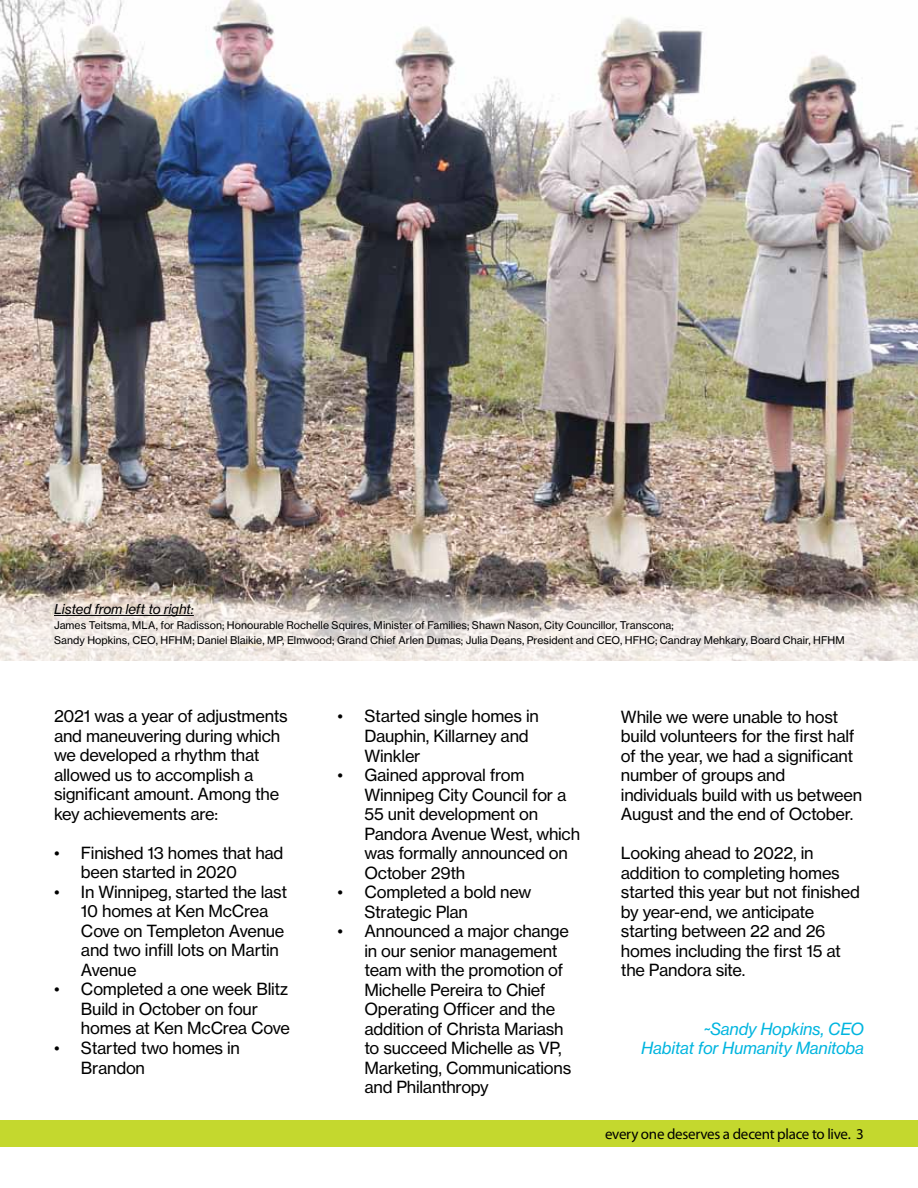
<style>
.page{position:relative;width:918px;height:1188px;background:#fff}
.page>*{position:absolute;margin:0;border:0;box-sizing:border-box;transform-origin:0 0}
.t1{font:16.5px/19.5px "N Haas Grotesk TX Pro 55 Rg";letter-spacing:-.015em;color:#000}
.t2{font:16.5px/19.5px "N Haas Grotesk TX Pro 56 It";letter-spacing:-.015em;color:#00b5df;text-align:right}
.t3{font:15px "Myriad Pro";letter-spacing:-.02em;color:#000}
.t4{font:13.5px "N Haas Grotesk TX Pro 56 It";letter-spacing:-.015em;color:#000}
.t5{font:10.5px/15px "N Haas Grotesk TX Pro 55 Rg";letter-spacing:.005em;color:#000}
</style>
<div class="page">
<img style="left:0;top:0;width:918px;height:593px">
<svg style="left:0;top:593px;width:918px;height:68px;background:#dfd8d2"></svg>
<hr style="left:54px;top:615px;width:140px;height:1px;background:#000">
<div style="left:0;top:1120px;width:918px;height:28px;background:#c4d82e"></div>
<p class="t4" style="left:54px;top:601px;width:141px">Listed from left to right:</p>
<p class="t5" style="left:54px;top:618px;width:792px">James Teitsma, MLA, for Radisson; Honourable Rochelle Squires, Minister of Families; Shawn Nason, City Councillor, Transcona;<br>Sandy Hopkins, CEO, HFHM; Daniel Blaikie, MP, Elmwood; Grand Chief Arlen Dumas; Julia Deans, President and CEO, HFHC; Candray Mehkary, Board Chair, HFHM</p>
<p class="t1" style="left:54px;top:707px;width:235px">2021 was a year of adjustments and maneuvering during which we developed a rhythm that allowed us to accomplish a significant amount. Among the key achievements are:</p>
<p class="t1" style="left:81px;top:843px;width:204px;text-indent:-27px">• Finished 13 homes that had been started in 2020</p>
<p class="t1" style="left:81px;top:882px;width:208px;text-indent:-27px">• In Winnipeg, started the last<br>10 homes at Ken McCrea<br>Cove on Templeton Avenue and two infill lots on Martin<br>Avenue</p>
<p class="t1" style="left:81px;top:980px;width:210px;text-indent:-27px">• Completed a one week Blitz<br>Build in October on four homes at Ken McCrea Cove</p>
<p class="t1" style="left:81px;top:1038px;width:160px;text-indent:-27px">• Started two homes in<br>Brandon</p>
<p class="t1" style="left:364px;top:707px;width:176px;text-indent:-27px">• Started single homes in<br>Dauphin, Killarney and<br>Winkler</p>
<p class="t1" style="left:364px;top:765px;width:217px;text-indent:-27px">• Gained approval from<br>Winnipeg City Council for a<br>55 unit development on<br>Pandora Avenue West, which was formally announced on<br>October 29th</p>
<p class="t1" style="left:364px;top:882px;width:168px;text-indent:-27px">• Completed a bold new<br>Strategic Plan</p>
<p class="t1" style="left:364px;top:921px;width:208px;text-indent:-27px">• Announced a major change in our senior management team with the promotion of<br>Michelle Pereira to Chief<br>Operating Officer and the addition of Christa Mariash to succeed Michelle as VP,<br>Marketing, Communications and Philanthropy</p>
<p class="t1" style="left:621px;top:707px;width:243px">While we were unable to host build volunteers for the first half of the year, we had a significant number of groups and individuals build with us between<br>August and the end of October.</p>
<p class="t1" style="left:621px;top:843px;width:240px">Looking ahead to 2022, in addition to completing homes started this year but not finished by year-end, we anticipate starting between 22 and 26 homes including the first 15 at the Pandora site.</p>
<p class="t2" style="left:641px;top:1019px;width:224px">~Sandy Hopkins, CEO<br>Habitat for Humanity Manitoba</p>
<p class="t3" style="left:605px;top:1125px;width:260px">every one deserves a decent place to live. 3</p>
</div>
